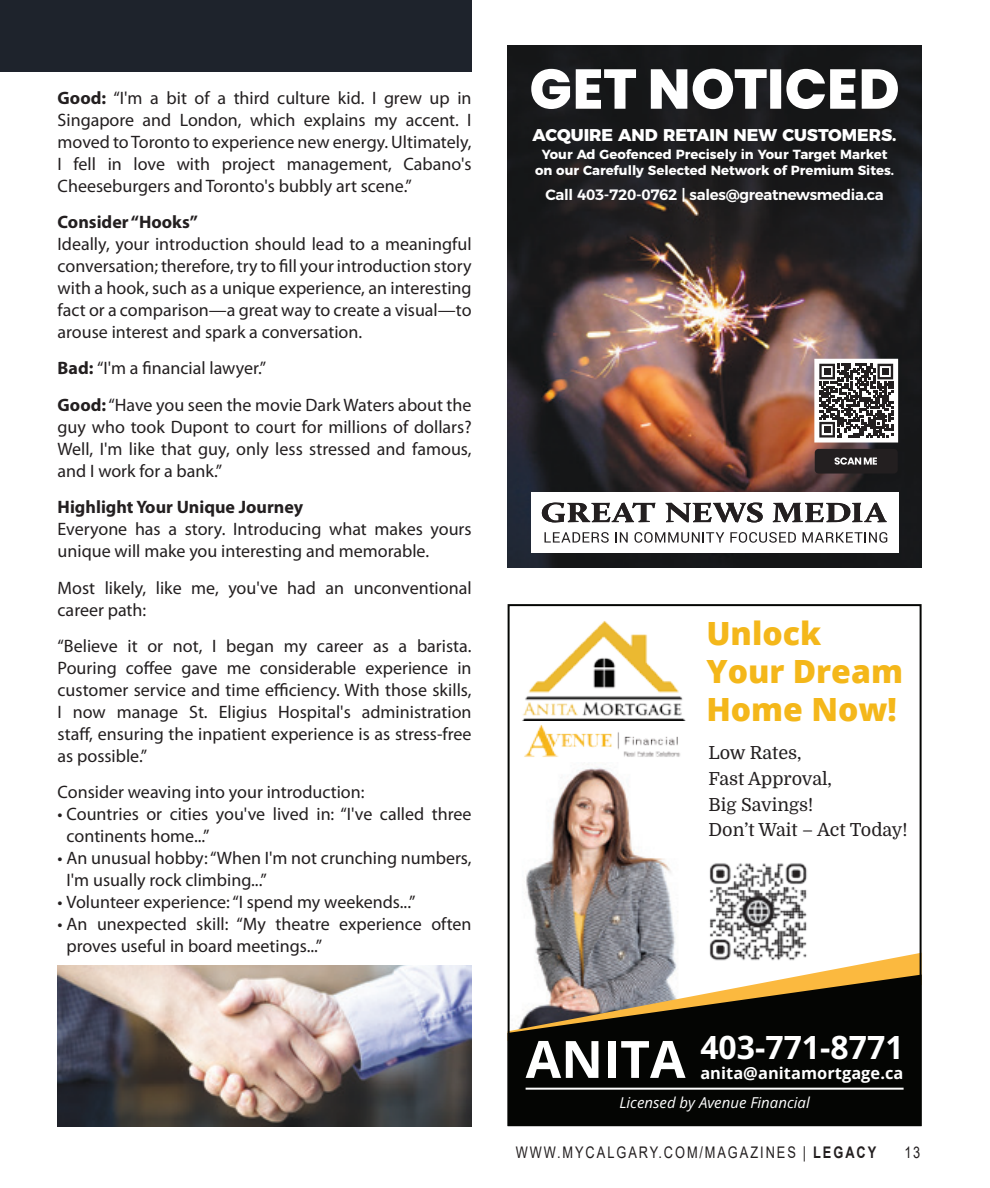
<style>
.page{position:relative;width:990px;height:1188px;background:#fff}
.page>*{position:absolute;margin:0;border:0;box-sizing:border-box;transform-origin:0 0}
.t1{font:700 51.6px "Open Sans";color:#fff}
.t2{font:800 32px/38.4px "Open Sans";color:#f4b71a}
.t3{font:700 32px "Open Sans";color:#fff}
.Body_text{font:18px/22px "Myriad Pro";color:#231f20}
.t4{font:18px/26px "Domine";color:#231f20}
.Subhead{font:700 18px "Myriad Pro";color:#231f20}
.t5{font:800 17px "Montserrat";color:#fff}
.t6{font:700 16.4px "Open Sans";letter-spacing:.005em;color:#fff}
.t7{font:16px "Arial";letter-spacing:.155em;color:#231f20;scale:.8 1}
.t8{font:600 15px "Montserrat";letter-spacing:-.02em;color:#fff}
.t9{font:italic 15px "Open Sans";color:#fff}
.t10{font:700 13.2px/16px "Montserrat";color:#fff;text-align:center}
.s1{font-weight:700}
</style>
<div class="page">
<img style="left:526px;top:764px;width:150px;height:189px">
<svg style="left:536px;top:953px;width:383px;height:22px"></svg>
<svg style="left:511px;top:975px;width:408px;height:148px;background:#2c281f"></svg>
<hr style="left:526px;top:1088px;width:378px;height:2px;background:#fff">
<div style="left:508px;top:604px;width:414px;height:522px;border:2px solid #040503"></div>
<img style="left:704px;top:863px;width:108px;height:102px">
<img style="left:522px;top:621px;width:163px;height:100px">
<img style="left:524px;top:725px;width:157px;height:32px">
<div style="left:0;top:0;width:472px;height:72px;background:#1e232c"></div>
<img style="left:58px;top:966px;width:414px;height:160px">
<img style="left:508px;top:46px;width:414px;height:522px">
<div style="left:815px;top:359px;width:83px;height:83px;background:#fff"></div>
<svg style="left:819px;top:364px;width:74px;height:74px"></svg>
<div style="left:824px;top:368px;width:7px;height:7px;background:#231f20"></div>
<div style="left:882px;top:368px;width:7px;height:7px;background:#231f20"></div>
<div style="left:824px;top:426px;width:7px;height:7px;background:#231f20"></div>
<div style="left:815px;top:449px;width:83px;height:25px;background:#231f20;border-radius:4px"></div>
<svg style="left:835px;top:457px;width:42px;height:8px"></svg>
<div style="left:531px;top:492px;width:367px;height:61px;background:#fff"></div>
<svg style="left:544px;top:532px;width:65px;height:11px"></svg>
<svg style="left:616px;top:532px;width:12px;height:11px"></svg>
<svg style="left:634px;top:532px;width:90px;height:11px"></svg>
<svg style="left:730px;top:532px;width:66px;height:11px"></svg>
<svg style="left:803px;top:532px;width:84px;height:11px"></svg>
<svg style="left:542px;top:503px;width:113px;height:19px"></svg>
<svg style="left:666px;top:503px;width:97px;height:19px"></svg>
<svg style="left:773px;top:503px;width:114px;height:19px"></svg>
<svg style="left:531px;top:69px;width:367px;height:40px"></svg>
<p class="Body_text" style="left:58px;top:86px;width:416px;text-align:justify"><span class="s1">Good:</span> “I'm a bit of a third culture kid. I grew up in Singapore and London, which explains my accent. I moved to Toronto to experience new energy. Ultimately, I fell in love with project management, Cabano's Cheeseburgers and Toronto's bubbly art scene.”</p>
<p class="Subhead" style="left:58px;top:210px;width:142px">Consider “Hooks”</p>
<p class="Body_text" style="left:58px;top:233px;width:416px;text-align:justify">Ideally, your introduction should lead to a meaningful conversation; therefore, try to fill your introduction story with a hook, such as a unique experience, an interesting fact or a comparison—a great way to create a visual—to arouse interest and spark a conversation.</p>
<p class="Body_text" style="left:58px;top:357px;width:210px"><span class="s1">Bad:</span> “I'm a financial lawyer.”</p>
<p class="Body_text" style="left:58px;top:393px;width:416px;text-align:justify"><span class="s1">Good:</span> “Have you seen the movie Dark Waters about the guy who took Dupont to court for millions of dollars?<br>Well, I'm like that guy, only less stressed and famous, and I work for a bank.”</p>
<p class="Subhead" style="left:58px;top:495px;width:247px">Highlight Your Unique Journey</p>
<p class="Body_text" style="left:58px;top:518px;width:415px">Everyone has a story. Introducing what makes yours unique will make you interesting and memorable.</p>
<p class="Body_text" style="left:58px;top:576px;width:416px">Most likely, like me, you've had an unconventional career path:</p>
<p class="Body_text" style="left:58px;top:635px;width:416px;text-align:justify">“Believe it or not, I began my career as a barista.<br>Pouring coffee gave me considerable experience in customer service and time efficiency. With those skills, I now manage St. Eligius Hospital's administration staff, ensuring the inpatient experience is as stress-free as possible.”</p>
<p class="Body_text" style="left:58px;top:781px;width:308px">Consider weaving into your introduction:</p>
<p class="Body_text" style="left:67px;top:803px;width:407px;text-indent:-9px">• Countries or cities you've lived in: “I've called three continents home...”</p>
<p class="Body_text" style="left:67px;top:847px;width:407px;text-indent:-9px">• An unusual hobby: “When I'm not crunching numbers,<br>I'm usually rock climbing...”</p>
<p class="Body_text" style="left:58px;top:891px;width:359px">• Volunteer experience: “I spend my weekends...”</p>
<p class="Body_text" style="left:67px;top:913px;width:407px;text-indent:-9px">• An unexpected skill: “My theatre experience often proves useful in board meetings...”</p>
<p class="t5" style="left:533px;top:121px;width:365px">ACQUIRE AND RETAIN NEW CUSTOMERS.</p>
<p class="t10" style="left:535px;top:146px;width:361px">Your Ad Geofenced Precisely in Your Target Market on our Carefully Selected Network of Premium Sites.</p>
<p class="t8" style="left:545px;top:182px;width:340px">Call 403-720-0762 | sales@greatnewsmedia.ca</p>
<p class="t2" style="left:706px;top:612px;width:198px">Unlock<br>Your Dream<br>Home Now!</p>
<p class="t4" style="left:708px;top:740px;width:201px">Low Rates,<br>Fast Approval,<br>Big Savings!<br>Don’t Wait – Act Today!</p>
<p class="t1" style="left:526px;top:1024px;width:161px">ANITA</p>
<p class="t3" style="left:700px;top:1025px;width:205px">403-771-8771</p>
<p class="t6" style="left:700px;top:1062px;width:205px">anita@anitamortgage.ca</p>
<p class="t9" style="left:619px;top:1092px;width:192px">Licensed by Avenue Financial</p>
<p class="t7" style="left:516px;top:1141px;width:452px">WWW.MYCALGARY.COM/MAGAZINES | <span class="s1">LEGACY</span></p>
<p class="t7" style="left:904px;top:1141px;width:22px">13</p>
</div>
